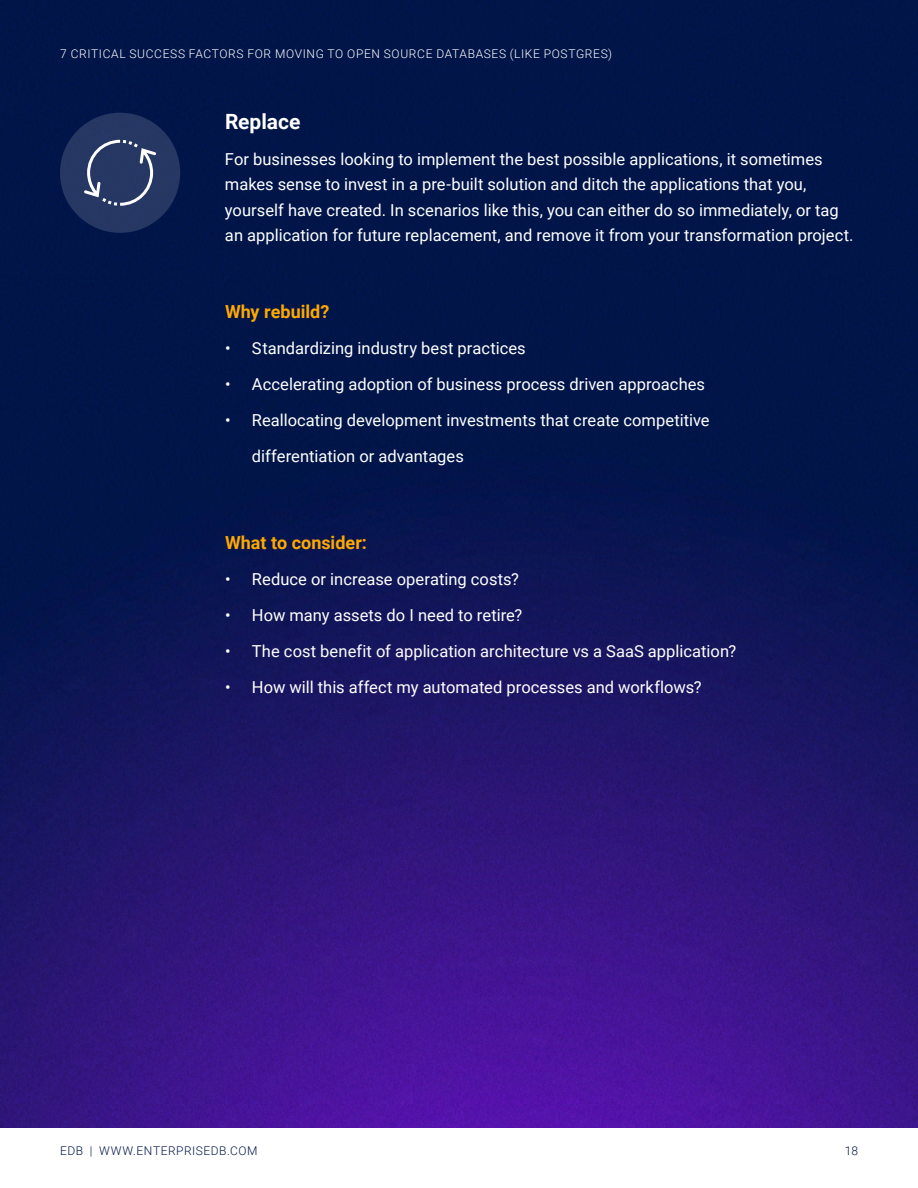
<style>
.page{position:relative;width:918px;height:1188px;background:#fff}
.page>*{position:absolute;margin:0;border:0;box-sizing:border-box;transform-origin:0 0}
.t1{font:700 21px "Roboto";color:#fff}
.t2{font:700 18px "Roboto";color:#ffa800}
.t3{font:16.5px/25.5px "Roboto";color:#fff}
.t4{font:300 12px "Roboto";letter-spacing:.055em;color:#fff}
.t5{font:300 12px "Roboto";letter-spacing:.045em;color:#031649}
</style>
<div class="page">
<img style="left:0;top:0;width:918px;height:1128px">
<div style="left:60px;top:113px;width:120px;height:120px;background:#263764;border-radius:50%"></div>
<svg style="left:84px;top:140px;width:72px;height:66px"></svg>
<p class="t4" style="left:60px;top:45px;width:553px">7 CRITICAL SUCCESS FACTORS FOR MOVING TO OPEN SOURCE DATABASES (LIKE POSTGRES)</p>
<p class="t1" style="left:225px;top:107px;width:77px">Replace</p>
<p class="t3" style="left:225px;top:146px;width:630px">For businesses looking to implement the best possible applications, it sometimes makes sense to invest in a pre-built solution and ditch the applications that you, yourself have created. In scenarios like this, you can either do so immediately, or tag an application for future replacement, and remove it from your transformation project.</p>
<p class="t2" style="left:225px;top:299px;width:106px">Why rebuild?</p>
<p class="t3" style="left:225px;top:335px;width:302px">• Standardizing industry best practices</p>
<p class="t3" style="left:225px;top:371px;width:482px">• Accelerating adoption of business process driven approaches</p>
<p class="t3" style="left:252px;top:401px;width:459px;line-height:36px;text-indent:-27px">• Reallocating development investments that create competitive differentiation or advantages</p>
<p class="t2" style="left:225px;top:530px;width:144px">What to consider:</p>
<p class="t3" style="left:225px;top:566px;width:295px">• Reduce or increase operating costs?</p>
<p class="t3" style="left:225px;top:602px;width:299px">• How many assets do I need to retire?</p>
<p class="t3" style="left:225px;top:638px;width:513px">• The cost benefit of application architecture vs a SaaS application?</p>
<p class="t3" style="left:225px;top:674px;width:478px">• How will this affect my automated processes and workflows?</p>
<p class="t5" style="left:60px;top:1142px;width:199px">EDB | WWW.ENTERPRISEDB.COM</p>
<p class="t5" style="left:845px;top:1142px;width:15px">18</p>
</div>
